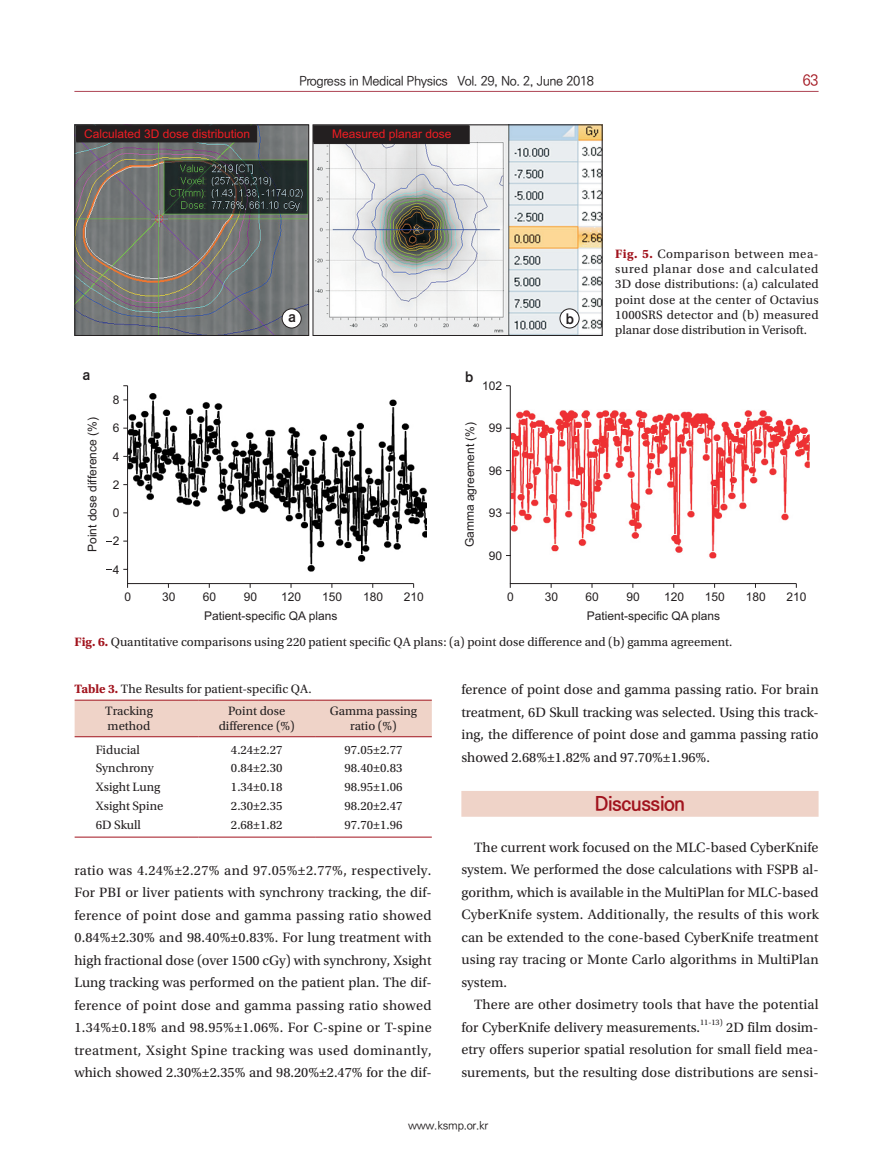
<style>
.page{position:relative;width:893px;height:1170px;background:#fff}
.page>*{position:absolute;margin:0;border:0;box-sizing:border-box;transform-origin:0 0}
.t1{font:700 19.5px "Ko Pub Dotum";letter-spacing:-.025em;color:#a1131d}
.t2{font:15px "Gothic 725 BT Bold A";color:#231f20}
.t3{font:500 15px "Ko Pub Dotum";color:#a1131d;scale:.95 1}
.t4{font:14.25px/22.5px "Utopia Std";letter-spacing:.005em;color:#231f20;text-align:justify}
.t5{font:12.75px/15.3px "Utopia Std";color:#231f20}
.t6{font:500 12.75px "Ko Pub Dotum";letter-spacing:-.03em;color:#231f20}
.t7{font:12px "Arial";color:#231f20}
.t8{font:12px "Arial";color:#ee1d23}
.t9{font:500 11.25px "Ko Pub Dotum";letter-spacing:-.03em;color:#231f20}
.t10{font:8.25px "Utopia Std";color:#231f20}
.s1{font-weight:700;color:#a1131d}
</style>
<div class="page">
<hr style="left:74px;top:91px;width:745px;height:1px;background:#ad4353">
<div style="left:461px;top:790px;width:358px;height:26px;background:#efd3c8"></div>
<div style="left:75px;top:700px;width:357px;height:36px;background:#efd3c8"></div>
<hr style="left:75px;top:699px;width:123px;height:1px;background:#a1131d">
<hr style="left:198px;top:699px;width:117px;height:1px;background:#a1131d">
<hr style="left:315px;top:699px;width:117px;height:1px;background:#a1131d">
<hr style="left:75px;top:736px;width:123px;height:1px;background:#a1131d">
<hr style="left:198px;top:736px;width:117px;height:1px;background:#a1131d">
<hr style="left:315px;top:736px;width:117px;height:1px;background:#a1131d">
<hr style="left:75px;top:836px;width:123px;height:1px;background:#a1131d">
<hr style="left:198px;top:836px;width:117px;height:1px;background:#a1131d">
<hr style="left:315px;top:836px;width:117px;height:1px;background:#a1131d">
<img style="left:797px;top:424px;width:13px;height:45px">
<svg style="left:123px;top:385px;width:674px;height:199px"></svg>
<img style="left:74px;top:124px;width:528px;height:212px">
<div style="left:282px;top:309px;width:19px;height:19px;background:#fff;border-radius:50%"></div>
<div style="left:282px;top:308px;width:19px;height:20px;border:1px solid #231f20;border-radius:50%"></div>
<div style="left:560px;top:309px;width:19px;height:19px;background:#fff;border-radius:50%"></div>
<div style="left:560px;top:308px;width:19px;height:20px;border:1px solid #231f20;border-radius:50%"></div>
<div style="left:314px;top:126px;width:155px;height:18px;background:#231f20"></div>
<div style="left:77px;top:126px;width:180px;height:16px;background:#231f20"></div>
<p class="t6" style="left:299px;top:75px;width:296px">Progress in Medical Physics Vol. 29, No. 2, June 2018</p>
<p class="t3" style="left:803px;top:73px;width:18px">63</p>
<p class="t8" style="left:84px;top:129px;width:168px">Calculated 3D dose distribution</p>
<p class="t8" style="left:332px;top:129px;width:121px">Measured planar dose</p>
<p class="t2" style="left:288px;top:308px;width:9px">a</p>
<p class="t2" style="left:566px;top:310px;width:10px">b</p>
<p class="t2" style="left:83px;top:366px;width:9px">a</p>
<p class="t2" style="left:465px;top:368px;width:10px">b</p>
<p class="t7" style="left:88px;top:552px;width:136px;rotate:-90deg">Point dose difference (%)</p>
<p class="t7" style="left:482px;top:381px;width:22px">102</p>
<p class="t7" style="left:489px;top:423px;width:15px">99</p>
<p class="t7" style="left:489px;top:466px;width:15px">96</p>
<p class="t7" style="left:489px;top:508px;width:15px">93</p>
<p class="t7" style="left:113px;top:395px;width:8px">8</p>
<p class="t7" style="left:113px;top:423px;width:8px">6</p>
<p class="t7" style="left:113px;top:452px;width:8px">4</p>
<p class="t7" style="left:113px;top:480px;width:8px">2</p>
<p class="t7" style="left:113px;top:508px;width:8px">0</p>
<p class="t7" style="left:113px;top:536px;width:8px">2</p>
<p class="t7" style="left:465px;top:547px;width:127px;rotate:-90deg">Gamma agreement (%)</p>
<p class="t7" style="left:489px;top:551px;width:15px">90</p>
<p class="t7" style="left:113px;top:565px;width:8px">4</p>
<p class="t5" style="left:615px;top:246px;width:205px"><span class="s1">Fig. 5.</span> Comparison between mea&shy;sured planar dose and calculated 3D dose distributions: (a) calculated point dose at the center of Octavius 1000SRS detector and (b) measured planar dose distribution in Verisoft.</p>
<p class="t7" style="left:125px;top:592px;width:8px">0</p>
<p class="t7" style="left:162px;top:592px;width:15px">30</p>
<p class="t7" style="left:203px;top:592px;width:15px">60</p>
<p class="t7" style="left:244px;top:592px;width:15px">90</p>
<p class="t7" style="left:281px;top:592px;width:22px">120</p>
<p class="t7" style="left:322px;top:592px;width:22px">150</p>
<p class="t7" style="left:363px;top:592px;width:22px">180</p>
<p class="t7" style="left:404px;top:592px;width:22px">210</p>
<p class="t7" style="left:507px;top:592px;width:8px">0</p>
<p class="t7" style="left:204px;top:610px;width:135px">Patient-specific QA plans</p>
<p class="t7" style="left:545px;top:592px;width:15px">30</p>
<p class="t7" style="left:586px;top:592px;width:15px">60</p>
<p class="t7" style="left:626px;top:592px;width:15px">90</p>
<p class="t7" style="left:664px;top:592px;width:22px">120</p>
<p class="t7" style="left:705px;top:592px;width:22px">150</p>
<p class="t7" style="left:746px;top:592px;width:22px">180</p>
<p class="t7" style="left:787px;top:592px;width:22px">210</p>
<p class="t7" style="left:587px;top:610px;width:135px">Patient-specific QA plans</p>
<p class="t5" style="left:75px;top:634px;width:659px"><span class="s1">Fig. 6.</span> Quantitative comparisons using 220 patient specific QA plans: (a) point dose difference and (b) gamma agreement.</p>
<p class="t5" style="left:105px;top:678px;width:208px;line-height:21.6px;text-indent:-31px"><span class="s1">Table 3.</span> The Results for patient-specific QA.<br>Tracking</p>
<p class="t5" style="left:108px;top:718px;width:44px">method</p>
<p class="t5" style="left:219px;top:703px;width:78px;text-align:center">Point dose difference (%)</p>
<p class="t5" style="left:330px;top:703px;width:89px;text-align:center">Gamma passing ratio (%)</p>
<p class="t5" style="left:96px;top:742px;width:46px">Fiducial</p>
<p class="t5" style="left:231px;top:742px;width:53px">4.24±2.27</p>
<p class="t5" style="left:344px;top:742px;width:59px">97.05±2.77</p>
<p class="t5" style="left:96px;top:760px;width:59px">Synchrony</p>
<p class="t5" style="left:231px;top:760px;width:53px">0.84±2.30</p>
<p class="t5" style="left:344px;top:760px;width:59px">98.40±0.83</p>
<p class="t5" style="left:96px;top:779px;width:66px">Xsight Lung</p>
<p class="t5" style="left:231px;top:779px;width:53px">1.34±0.18</p>
<p class="t5" style="left:344px;top:779px;width:59px">98.95±1.06</p>
<p class="t5" style="left:96px;top:798px;width:69px">Xsight Spine</p>
<p class="t5" style="left:231px;top:798px;width:53px">2.30±2.35</p>
<p class="t5" style="left:344px;top:798px;width:59px">98.20±2.47</p>
<p class="t5" style="left:96px;top:817px;width:47px">6D Skull</p>
<p class="t5" style="left:231px;top:817px;width:53px">2.68±1.82</p>
<p class="t5" style="left:344px;top:817px;width:59px">97.70±1.96</p>
<p class="t4" style="left:74px;top:859px;width:359px">ratio was 4.24%±2.27% and 97.05%±2.77%, respectively.<br>For PBI or liver patients with synchrony tracking, the dif&shy;ference of point dose and gamma passing ratio showed 0.84%±2.30% and 98.40%±0.83%. For lung treatment with high fractional dose (over 1500 cGy) with synchrony, Xsight Lung tracking was performed on the patient plan. The dif&shy;ference of point dose and gamma passing ratio showed 1.34%±0.18% and 98.95%±1.06%. For C-spine or T-spine treatment, Xsight Spine tracking was used dominantly, which showed 2.30%±2.35% and 98.20%±2.47% for the dif-</p>
<p class="t4" style="left:461px;top:678px;width:359px">ference of point dose and gamma passing ratio. For brain treatment, 6D Skull tracking was selected. Using this track&shy;ing, the difference of point dose and gamma passing ratio showed 2.68%±1.82% and 97.70%±1.96%.</p>
<p class="t1" style="left:595px;top:794px;width:92px">Discussion</p>
<p class="t4" style="left:474px;top:836px;width:346px">The current work focused on the MLC-based CyberKnife</p>
<p class="t4" style="left:461px;top:858px;width:359px">system. We performed the dose calculations with FSPB al-</p>
<p class="t4" style="left:461px;top:881px;width:359px">gorithm, which is available in the MultiPlan for MLC-based</p>
<p class="t4" style="left:461px;top:903px;width:359px">CyberKnife system. Additionally, the results of this work</p>
<p class="t4" style="left:461px;top:926px;width:359px">can be extended to the cone-based CyberKnife treatment</p>
<p class="t4" style="left:461px;top:948px;width:359px">using ray tracing or Monte Carlo algorithms in MultiPlan</p>
<p class="t4" style="left:461px;top:971px;width:47px">system.</p>
<p class="t4" style="left:474px;top:993px;width:346px">There are other dosimetry tools that have the potential</p>
<p class="t4" style="left:461px;top:1016px;width:240px">for CyberKnife delivery measurements.</p>
<p class="t10" style="left:700px;top:1017px;width:24px">11-13)</p>
<p class="t4" style="left:461px;top:1016px;width:359px;text-indent:265px">2D film dosim&shy;etry offers superior spatial resolution for small field mea&shy;surements, but the resulting dose distributions are sensi-</p>
<p class="t9" style="left:408px;top:1120px;width:82px">www.ksmp.or.kr</p>
</div>
